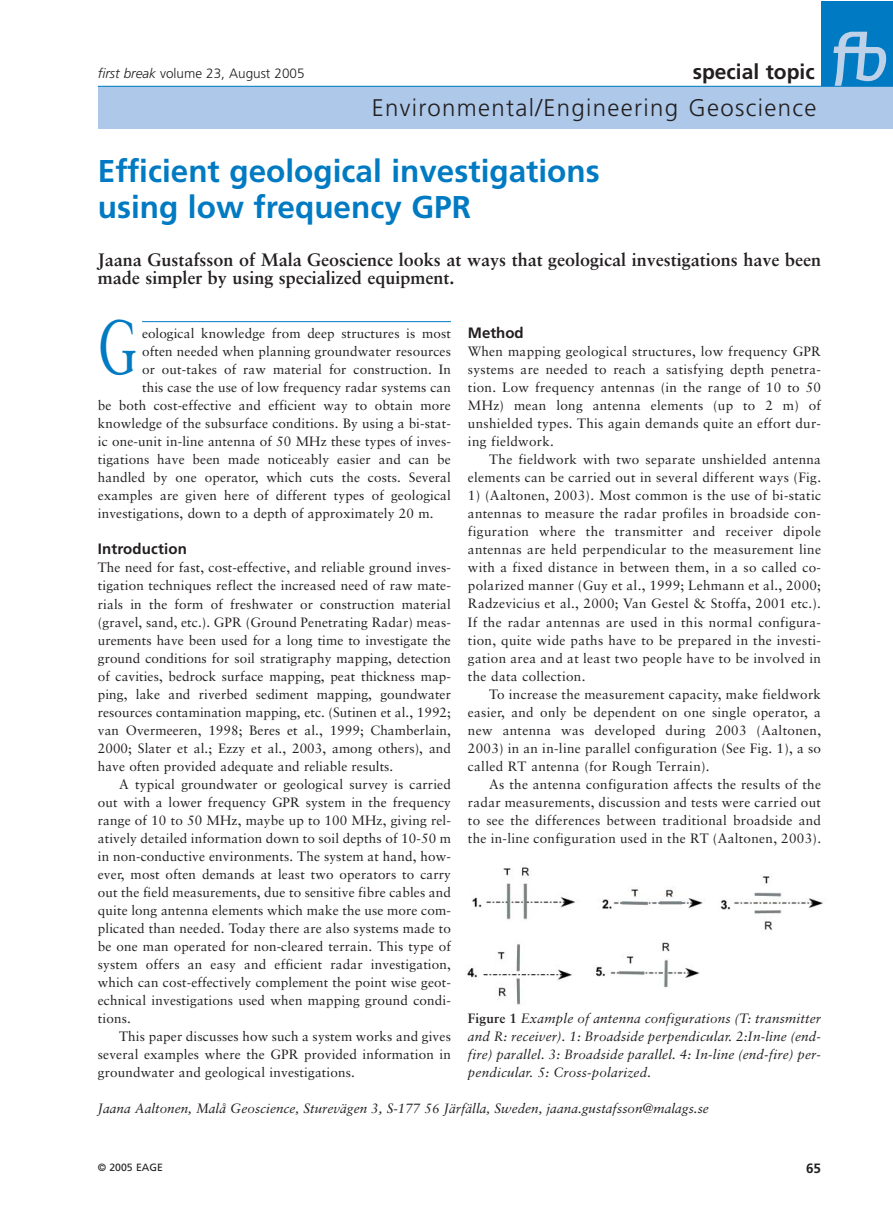
<style>
.page{position:relative;width:893px;height:1217px;background:#fff}
.page>*{position:absolute;margin:0;border:0;box-sizing:border-box;transform-origin:0 0}
.t1{font:76.5px "Sabon";color:#007ac2;scale:.65 1}
.t2{font:700 31.5px/36px "Frutiger";color:#007ac2}
.t3{font:300 24px "Frutiger";letter-spacing:.055em;color:#231f20}
.t4{font:700 21px "Frutiger";color:#231f20}
.t5{font:700 18px/18px "Sabon";color:#231f20}
.t6{font:700 15px "Frutiger";letter-spacing:.01em;color:#231f20}
.t7{font:13.5px/18px "Sabon";letter-spacing:.01em;color:#231f20;text-align:justify}
.t8{font:italic 13.5px/18px "Sabon";color:#231f20;text-align:justify}
.t9{font:300 13.5px "Frutiger";color:#231f20}
.t10{font:700 13.5px "Frutiger";color:#231f20}
.t11{font:10.5px "Frutiger";color:#231f20}
.s1{font-style:italic}
.s2{font-weight:700;font-style:normal}
</style>
<div class="page">
<div style="left:98px;top:86px;width:794px;height:43px;background:#adc8e9"></div>
<div style="left:821px;top:2px;width:71px;height:84px;background:#007ac2"></div>
<svg style="left:833px;top:32px;width:53px;height:54px"></svg>
<hr style="left:98px;top:86px;width:794px;height:1px;background:#007ac2">
<hr style="left:142px;top:321px;width:309px;height:1px;background:#007ac2">
<img style="left:467px;top:867px;width:356px;height:138px">
<p class="t9" style="left:98px;top:68px;width:208px"><span class="s1">first break</span> volume 23, August 2005</p>
<h3 class="t4" style="left:692px;top:63px;width:123px">special topic</h3>
<h3 class="t3" style="left:372px;top:97px;width:446px">Environmental/Engineering Geoscience</h3>
<h2 class="t2" style="left:98px;top:155px;width:503px">Efficient geological investigations using low frequency GPR</h2>
<h3 class="t5" style="left:98px;top:253px;width:724px">Jaana Gustafsson of Mala Geoscience looks at ways that geological investigations have been made simpler by using specialized equipment.</h3>
<h1 class="t1" style="left:98px;top:316px;width:61px">G</h1>
<p class="t6" style="left:468px;top:327px;width:57px">Method</p>
<p class="t7" style="left:468px;top:344px;width:354px">When mapping geological structures, low frequency GPR systems are needed to reach a satisfying depth penetra&shy;tion. Low frequency antennas (in the range of 10 to 50<br>MHz) mean long antenna elements (up to 2 m) of unshielded types. This again demands quite an effort dur&shy;ing fieldwork.</p>
<p class="t7" style="left:468px;top:452px;width:354px;text-align:right">The fieldwork with two separate unshielded antenna elements can be carried out in several different ways (Fig.</p>
<p class="t7" style="left:468px;top:488px;width:354px">1) (Aaltonen, 2003). Most common is the use of bi-static antennas to measure the radar profiles in broadside con&shy;figuration where the transmitter and receiver dipole antennas are held perpendicular to the measurement line with a fixed distance in between them, in a so called co&shy;polarized manner (Guy et al., 1999; Lehmann et al., 2000; Radzevicius et al., 2000; Van Gestel &amp; Stoffa, 2001 etc.).<br>If the radar antennas are used in this normal configura&shy;tion, quite wide paths have to be prepared in the investi&shy;gation area and at least two people have to be involved in the data collection.</p>
<p class="t7" style="left:468px;top:686px;width:354px;text-indent:21px">To increase the measurement capacity, make fieldwork easier, and only be dependent on one single operator, a new antenna was developed during 2003 (Aaltonen, 2003) in an in-line parallel configuration (See Fig. 1), a so called RT antenna (for Rough Terrain).</p>
<p class="t7" style="left:468px;top:776px;width:354px;text-indent:21px">As the antenna configuration affects the results of the radar measurements, discussion and tests were carried out to see the differences between traditional broadside and the in-line configuration used in the RT (Aaltonen, 2003).</p>
<p class="t7" style="left:142px;top:326px;width:310px">eological knowledge from deep structures is most</p>
<p class="t7" style="left:142px;top:344px;width:310px">often needed when planning groundwater resources</p>
<p class="t7" style="left:142px;top:362px;width:310px">or out-takes of raw material for construction. In</p>
<p class="t7" style="left:142px;top:380px;width:310px">this case the use of low frequency radar systems can</p>
<p class="t7" style="left:98px;top:398px;width:354px">be both cost-effective and efficient way to obtain more</p>
<p class="t7" style="left:98px;top:416px;width:354px">knowledge of the subsurface conditions. By using a bi-stat-</p>
<p class="t7" style="left:98px;top:434px;width:354px">ic one-unit in-line antenna of 50 MHz these types of inves-</p>
<p class="t7" style="left:98px;top:452px;width:354px">tigations have been made noticeably easier and can be</p>
<p class="t7" style="left:98px;top:470px;width:354px">handled by one operator, which cuts the costs. Several</p>
<p class="t7" style="left:98px;top:488px;width:354px">examples are given here of different types of geological</p>
<p class="t7" style="left:98px;top:506px;width:337px">investigations, down to a depth of approximately 20 m.</p>
<p class="t6" style="left:98px;top:543px;width:91px">Introduction</p>
<p class="t7" style="left:98px;top:560px;width:354px">The need for fast, cost-effective, and reliable ground inves&shy;tigation techniques reflect the increased need of raw mate&shy;rials in the form of freshwater or construction material (gravel, sand, etc.). GPR (Ground Penetrating Radar) meas&shy;urements have been used for a long time to investigate the ground conditions for soil stratigraphy mapping, detection of cavities, bedrock surface mapping, peat thickness map&shy;ping, lake and riverbed sediment mapping, goundwater resources contamination mapping, etc. (Sutinen et al., 1992; van Overmeeren, 1998; Beres et al., 1999; Chamberlain, 2000; Slater et al.; Ezzy et al., 2003, among others), and have often provided adequate and reliable results.</p>
<p class="t7" style="left:98px;top:776px;width:354px;text-indent:21px">A typical groundwater or geological survey is carried out with a lower frequency GPR system in the frequency range of 10 to 50 MHz, maybe up to 100 MHz, giving rel&shy;atively detailed information down to soil depths of 10-50 m in non-conductive environments. The system at hand, how&shy;ever, most often demands at least two operators to carry out the field measurements, due to sensitive fibre cables and quite long antenna elements which make the use more com&shy;plicated than needed. Today there are also systems made to be one man operated for non-cleared terrain. This type of system offers an easy and efficient radar investigation, which can cost-effectively complement the point wise geot&shy;echnical investigations used when mapping ground condi&shy;tions.</p>
<p class="t7" style="left:98px;top:1028px;width:354px;text-indent:21px">This paper discusses how such a system works and gives several examples where the GPR provided information in groundwater and geological investigations.</p>
<p class="t8" style="left:468px;top:1010px;width:354px"><span class="s2">Figure 1</span> Example of antenna configurations (T: transmitter and R: receiver). 1: Broadside perpendicular. 2:In-line (end&shy;fire) parallel. 3: Broadside parallel. 4: In-line (end-fire) per&shy;pendicular. 5: Cross-polarized.</p>
<p class="t8" style="left:98px;top:1100px;width:612px">Jaana Aaltonen, Malå Geoscience, Sturevägen 3, S-177 56 Järfälla, Sweden, jaana.gustafsson@malags.se</p>
<p class="t11" style="left:98px;top:1162px;width:67px">© 2005 EAGE</p>
<p class="t10" style="left:806px;top:1162px;width:17px">65</p>
</div>
